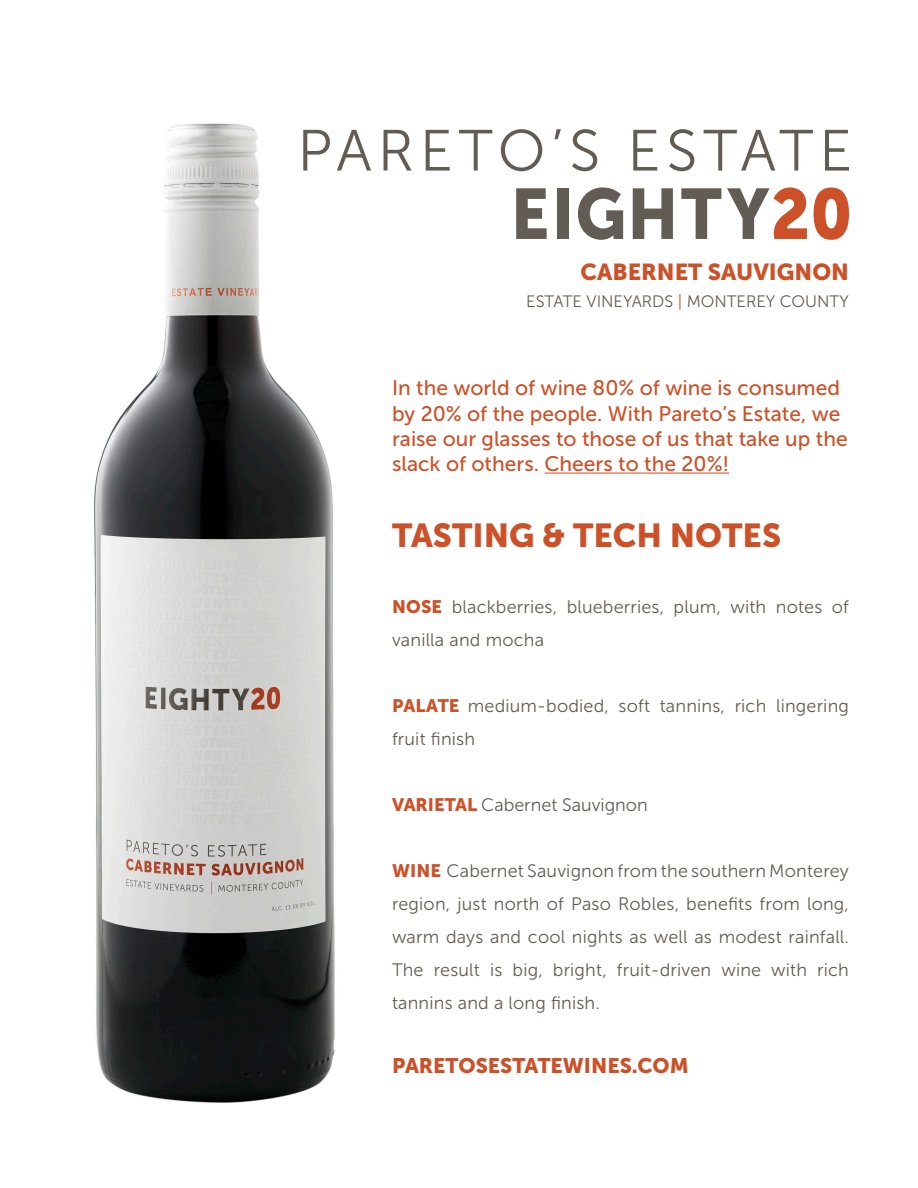
<style>
.page{position:relative;width:918px;height:1188px;background:#fff}
.page>*{position:absolute;margin:0;border:0;box-sizing:border-box;transform-origin:0 0}
.t1{font:33px "Museo Sans 900";color:#cc5128}
.t2{font:23.1px "Museo Sans 900";color:#cc5128}
.t3{font:21px/25.2px "Museo Sans 500";color:#cc5128}
.t4{font:21px "Museo Sans 900";color:#cc5128}
.Paragraph_Style_1{font:18px/33px "Museo Sans 300";letter-spacing:.01em;color:#635c54}
.t5{font:16.5px "Museo Sans 300";color:#635c54}
.s1{color:#cc5128}
.s2{font-family:"Museo Sans 900";color:#cc5128}
</style>
<div class="page">
<img style="left:94px;top:123px;width:241px;height:980px">
<svg style="left:516px;top:188px;width:31px;height:51px"></svg>
<div style="left:558px;top:188px;width:11px;height:51px;background:#635c54"></div>
<svg style="left:578px;top:187px;width:45px;height:53px"></svg>
<svg style="left:633px;top:188px;width:40px;height:51px"></svg>
<svg style="left:681px;top:188px;width:40px;height:51px"></svg>
<svg style="left:727px;top:187px;width:80px;height:52px"></svg>
<svg style="left:814px;top:187px;width:35px;height:53px"></svg>
<svg style="left:303px;top:130px;width:27px;height:41px"></svg>
<svg style="left:337px;top:130px;width:34px;height:41px"></svg>
<svg style="left:384px;top:130px;width:28px;height:41px"></svg>
<svg style="left:426px;top:130px;width:24px;height:41px"></svg>
<svg style="left:459px;top:130px;width:33px;height:41px"></svg>
<svg style="left:501px;top:129px;width:41px;height:42px"></svg>
<svg style="left:554px;top:129px;width:7px;height:10px"></svg>
<svg style="left:572px;top:129px;width:25px;height:42px"></svg>
<svg style="left:633px;top:130px;width:24px;height:41px"></svg>
<svg style="left:669px;top:129px;width:25px;height:42px"></svg>
<svg style="left:704px;top:130px;width:109px;height:41px"></svg>
<svg style="left:825px;top:130px;width:24px;height:41px"></svg>
<hr style="left:544px;top:473px;width:185px;height:1px;background:#cc5128">
<p class="t2" style="left:581px;top:258px;width:270px">CABERNET SAUVIGNON</p>
<p class="t5" style="left:526px;top:292px;width:324px">ESTATE VINEYARDS <span class="s1">|</span> MONTEREY COUNTY</p>
<p class="t3" style="left:392px;top:376px;width:457px">In the world of wine 80% of wine is consumed by 20% of the people. With Pareto’s Estate, we raise our glasses to those of us that take up the slack of others. Cheers to the 20%!</p>
<p class="t1" style="left:392px;top:516px;width:391px">TASTING &amp; TECH NOTES</p>
<p class="Paragraph_Style_1" style="left:392px;top:590px;width:458px"><span class="s2">NOSE</span> blackberries, blueberries, plum, with notes of vanilla and mocha</p>
<p class="Paragraph_Style_1" style="left:392px;top:689px;width:458px"><span class="s2">PALATE</span> medium-bodied, soft tannins, rich lingering fruit finish</p>
<p class="Paragraph_Style_1" style="left:392px;top:788px;width:257px"><span class="s2">VARIETAL</span> Cabernet Sauvignon</p>
<p class="Paragraph_Style_1" style="left:392px;top:854px;width:459px;text-align:justify"><span class="s2">WINE</span> Cabernet Sauvignon from the southern Monterey region, just north of Paso Robles, benefits from long, warm days and cool nights as well as modest rainfall.<br>The result is big, bright, fruit-driven wine with rich tannins and a long finish.</p>
<p class="t4" style="left:392px;top:1054px;width:298px">PARETOSESTATEWINES.COM</p>
</div>
